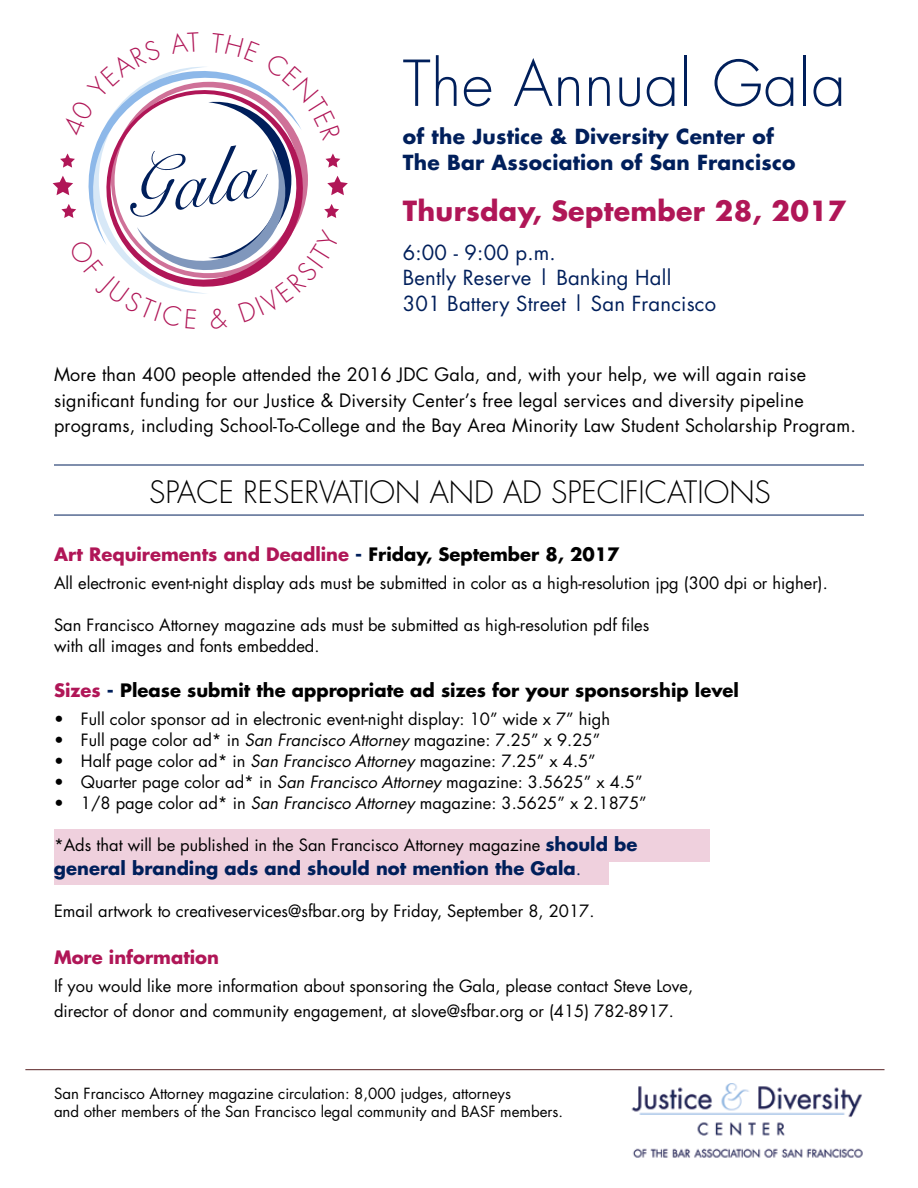
<style>
.page{position:relative;width:918px;height:1188px;background:#fff}
.page>*{position:absolute;margin:0;border:0;box-sizing:border-box;transform-origin:0 0}
.t1{font:300 61.5px "Futura";letter-spacing:.01em;color:#001f5b}
.t2{font:300 30px "Futura";color:#000}
.t3{font:700 27px "Futura";letter-spacing:.01em;color:#b01657}
.t4{font:20.25px/25.5px "Futura";letter-spacing:.01em;color:#001f5b}
.t5{font:700 20.25px/25.5px "Futura";letter-spacing:.01em;color:#001f5b}
.t6{font:18px/25.5px "Futura";letter-spacing:.01em;color:#000}
.t7{font:700 18px "Futura";color:#b01657}
.t8{font:700 18px "Futura";color:#000}
.t9{font:700 18px "Futura";color:#001f5b}
.t10{font:16.5px/21px "Futura";color:#000}
.t11{font:15px/18px "Futura";color:#000}
.s1{color:#001f5b}
.s2{color:#000}
.s3{color:#b01657}
.s4{font-style:italic}
.s5{font-weight:700;font-size:18px;color:#001f5b}
.s6{font-weight:400}
</style>
<div class="page">
<div style="left:54px;top:829px;width:656px;height:32px;background:#efd0dd"></div>
<div style="left:54px;top:853px;width:554px;height:32px;background:#efd0dd"></div>
<hr style="left:54px;top:465px;width:810px;height:1px;background:#001f5b">
<hr style="left:54px;top:515px;width:810px;height:1px;background:#001f5b">
<img style="left:631px;top:1084px;width:232px;height:74px">
<hr style="left:25px;top:1069px;width:860px;height:1px;background:#5a2325">
<svg style="left:53px;top:66px;width:295px;height:228px"></svg>
<h1 class="t1" style="left:403px;top:44px;width:445px">The Annual Gala</h1>
<p class="t5" style="left:403px;top:123px;width:394px">of the Justice &amp; Diversity Center of<br>The Bar Association of San Francisco</p>
<h3 class="t3" style="left:403px;top:192px;width:445px">Thursday, September 28, 2017</h3>
<p class="t4" style="left:403px;top:239px;width:315px">6:00 - 9:00 p.m.<br>Bently Reserve | Banking Hall<br>301 Battery Street | San Francisco</p>
<p class="t6" style="left:54px;top:362px;width:803px">More than 400 people attended the 2016 JDC Gala, and, with your help, we will again raise significant funding for our Justice &amp; Diversity Center’s free legal services and diversity pipeline programs, including School-To-College and the Bay Area Minority Law Student Scholarship Program.</p>
<h2 class="t2" style="left:149px;top:473px;width:623px">SPACE RESERVATION AND AD SPECIFICATIONS</h2>
<p class="t7" style="left:54px;top:542px;width:567px">Art Requirements and Deadline <span class="s1">-</span> <span class="s2">Friday, September 8, 2017</span></p>
<p class="t10" style="left:54px;top:572px;width:775px">All electronic event-night display ads must be submitted in color as a high-resolution jpg (300 dpi or higher).</p>
<p class="t10" style="left:54px;top:614px;width:597px">San Francisco Attorney magazine ads must be submitted as high-resolution pdf files with all images and fonts embedded.</p>
<p class="t8" style="left:54px;top:678px;width:686px"><span class="s3">Sizes</span> <span class="s1">-</span> Please submit the appropriate ad sizes for your sponsorship level</p>
<p class="t10" style="left:54px;top:708px;width:558px">• Full color sponsor ad in electronic event-night display: 10” wide x 7” high</p>
<p class="t10" style="left:54px;top:729px;width:548px">• Full page color ad* in <span class="s4">San Francisco Attorney</span> magazine: 7.25” x 9.25”</p>
<p class="t10" style="left:54px;top:750px;width:543px">• Half page color ad* in <span class="s4">San Francisco Attorney</span> magazine: 7.25” x 4.5”</p>
<p class="t10" style="left:54px;top:771px;width:590px">• Quarter page color ad* in <span class="s4">San Francisco Attorney</span> magazine: 3.5625” x 4.5”</p>
<p class="t10" style="left:54px;top:792px;width:594px">• 1/8 page color ad* in <span class="s4">San Francisco Attorney</span> magazine: 3.5625” x 2.1875”</p>
<p class="t10" style="left:54px;top:835px;width:585px">*Ads that will be published in the San Francisco Attorney magazine <span class="s5">should be</span></p>
<p class="t9" style="left:54px;top:856px;width:529px">general branding ads and should not mention the Gala<span class="s6">.</span></p>
<p class="t10" style="left:54px;top:901px;width:542px">Email artwork to creativeservices@sfbar.org by Friday, September 8, 2017.</p>
<p class="t7" style="left:54px;top:945px;width:167px">More information</p>
<p class="t10" style="left:54px;top:973px;width:641px;line-height:25.2px">If you would like more information about sponsoring the Gala, please contact Steve Love, director of donor and community engagement, at slove@sfbar.org or (415) 782-8917.</p>
<p class="t11" style="left:54px;top:1084px;width:511px">San Francisco Attorney magazine circulation: 8,000 judges, attorneys<br>and other members of the San Francisco legal community and BASF members.</p>
</div>
